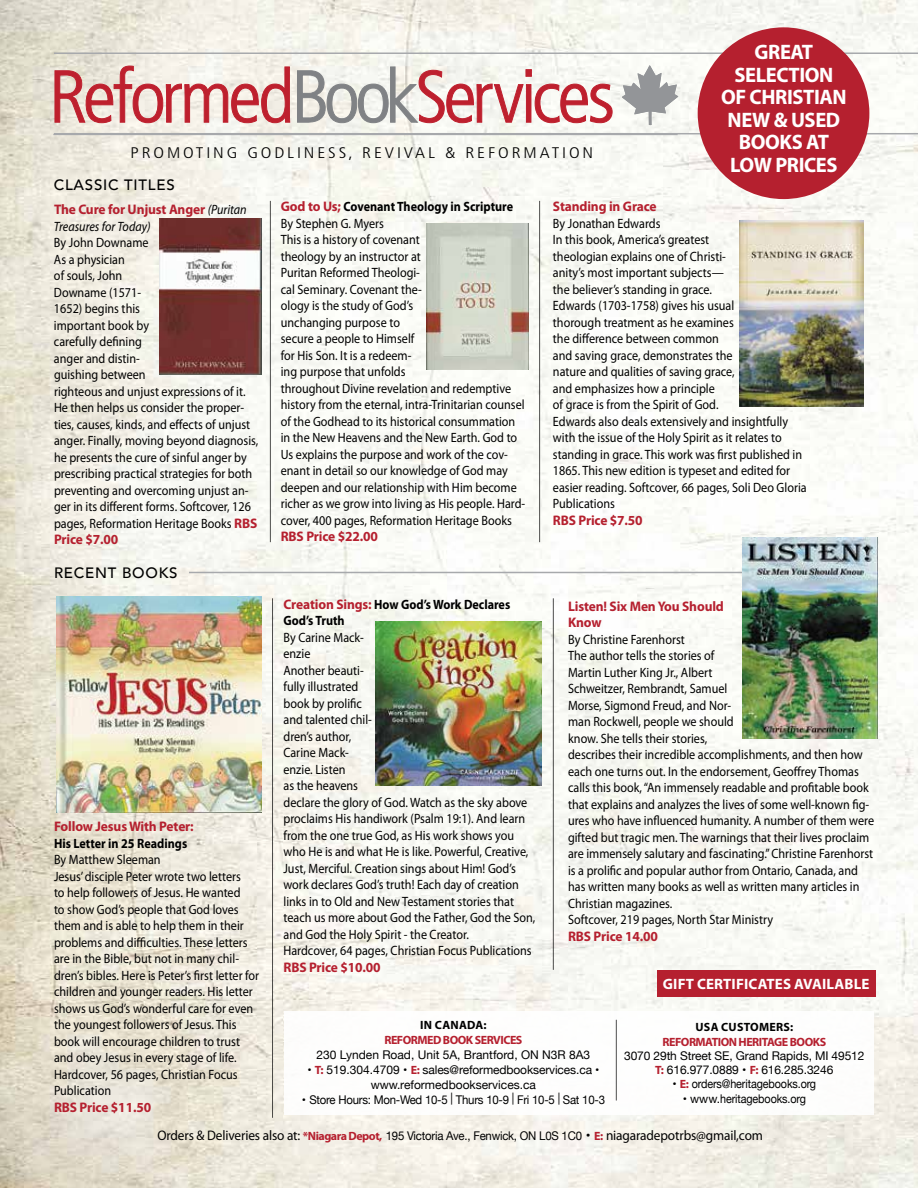
<style>
.page{position:relative;width:918px;height:1188px;background:#fff}
.page>*{position:absolute;margin:0;border:0;box-sizing:border-box;transform-origin:0 0}
.t1{font:300 condensed 73.65px "Frutiger";letter-spacing:-.04em;color:#be202e;scale:1.05 1}
.t2{font:700 21px/22.5px "Myriad Pro";letter-spacing:-.02em;color:#fff;text-align:center}
.t3{font:300 condensed 15.3px "Frutiger";letter-spacing:.16em;color:#000;scale:1.17 1}
.t4{font:700 15px "Myriad Pro";letter-spacing:.01em;color:#fff}
.t5{font:500 15px "Avenir";letter-spacing:.05em;color:#000}
.t6{font:700 13.8px/16.5px "Myriad Pro";letter-spacing:-.01em;color:#b5202f}
.t7{font:13.8px "Myriad Pro";letter-spacing:-.01em;color:#000;scale:.96 1}
.t8{font:13.5px/16.5px "Myriad Pro";color:#000;scale:.9 1}
.t9{font:700 13.5px/16.5px "Myriad Pro";color:#000;scale:.9 1}
.t10{font:italic 13.5px "Myriad Pro";color:#000;scale:.9 1}
.t11{font:12px/15px "Helvetica Neue";letter-spacing:-.01em;color:#000;text-align:center}
.t12{font:700 12px "Myriad Pro";letter-spacing:-.04em;color:#b5202f}
.t13{font:700 12px "Myriad Pro";letter-spacing:.02em;color:#000}
.s1{color:#808285}
.s2{font-weight:400;font-style:italic;font-size:13.5px;color:#000}
.s3{font-weight:700;font-size:13.8px;color:#b5202f}
.s4{font-weight:700}
.s5{font-size:13.8px;color:#b5202f}
.s6{font-family:"Myriad Pro";font-weight:700;color:#b5202f}
.s7{font-weight:700;font-size:12px;color:#b5202f}
.s8{font-family:"Helvetica Neue";font-size:12px}
.s9{font-family:"Helvetica Neue";font-size:13.5px}
</style>
<div class="page">
<img style="left:0;top:0;width:918px;height:1188px">
<div style="left:284px;top:1011px;width:590px;height:103px;background:#fff"></div>
<svg style="left:55px;top:66px;width:235px;height:57px;background:#ead4cd"></svg>
<svg style="left:297px;top:67px;width:315px;height:56px"></svg>
<hr style="left:53px;top:134px;width:625px;height:1px;background:#a7a9ac">
<svg style="left:622px;top:65px;width:56px;height:60px"></svg>
<hr style="left:54px;top:133px;width:864px;height:1px;background:#a7a9ac">
<hr style="left:189px;top:572px;width:675px;height:1px;background:#a7a9ac">
<hr style="left:54px;top:52px;width:864px;height:2px;background:#a7a9ac">
<div style="left:698px;top:27px;width:171px;height:172px;background:#b5202f;border-radius:50%"></div>
<div style="left:657px;top:970px;width:218px;height:28px;background:#b5202f"></div>
<hr style="left:270px;top:201px;width:1px;height:341px;background:#000">
<hr style="left:539px;top:201px;width:1px;height:341px;background:#000">
<hr style="left:553px;top:598px;width:1px;height:372px;background:#000">
<hr style="left:272px;top:598px;width:1px;height:520px;background:#000">
<hr style="left:616px;top:1020px;width:1px;height:81px;background:#000">
<img style="left:56px;top:596px;width:206px;height:216px">
<img style="left:376px;top:621px;width:165px;height:164px">
<img style="left:742px;top:537px;width:136px;height:201px">
<img style="left:160px;top:219px;width:102px;height:156px">
<img style="left:427px;top:223px;width:101px;height:146px">
<img style="left:740px;top:220px;width:124px;height:186px">
<h1 class="t1" style="left:49px;top:55px;width:541px">Reformed<span class="s1">Book</span>Services</h1>
<p class="t3" style="left:131px;top:145px;width:397px">PROMOTING GODLINESS, REVIVAL &amp; REFORMATION</p>
<p class="t5" style="left:54px;top:172px;width:122px">CLASSIC TITLES</p>
<h2 class="t2" style="left:721px;top:40px;width:127px">GREAT<br>SELECTION<br>OF CHRISTIAN<br>NEW &amp; USED<br>BOOKS AT<br>LOW PRICES</h2>
<p class="t6" style="left:54px;top:201px;width:194px">The Cure for Unjust Anger <span class="s2">(Puritan</span></p>
<p class="t10" style="left:54px;top:218px;width:109px">Treasures for Today)</p>
<p class="t8" style="left:54px;top:234px;width:229px">By John Downame<br>As a physician<br>of souls, John<br>Downame (1571-<br>1652) begins this<br>important book by<br>carefully defining<br>anger and distin-<br>guishing between<br>righteous and unjust expressions of it.<br>He then helps us consider the proper&shy;ties, causes, kinds, and effects of unjust anger. Finally, moving beyond diagnosis, he presents the cure of sinful anger by prescribing practical strategies for both preventing and overcoming unjust an&shy;ger in its different forms. Softcover, 126 pages, Reformation Heritage Books <span class="s3">RBS</span></p>
<p class="t6" style="left:54px;top:531px;width:66px">Price $7.00</p>
<p class="t5" style="left:54px;top:560px;width:125px">RECENT BOOKS</p>
<p class="t6" style="left:54px;top:818px;width:141px">Follow Jesus With Peter:</p>
<p class="t9" style="left:54px;top:834px;width:150px">His Letter in 25 Readings</p>
<p class="t8" style="left:54px;top:851px;width:230px">By Matthew Sleeman<br>Jesus’ disciple Peter wrote two letters<br>to help followers of Jesus. He wanted<br>to show God’s people that God loves them and is able to help them in their problems and difficulties. These letters are in the Bible, but not in many chil&shy;dren’s bibles. Here is Peter’s first letter for children and younger readers. His letter shows us God’s wonderful care for even the youngest followers of Jesus. This book will encourage children to trust and obey Jesus in every stage of life.<br>Hardcover, 56 pages, Christian Focus Publication</p>
<p class="t6" style="left:54px;top:1098px;width:99px">RBS Price $11.50</p>
<p class="t8" style="left:281px;top:198px;width:273px"><span class="s3">God to Us;</span> <span class="s4">Covenant Theology in Scripture </span>By Stephen G. Myers<br>This is a history of covenant<br>theology by an instructor at<br>Puritan Reformed Theologi-<br>cal Seminary. Covenant the-<br>ology is the study of God’s<br>unchanging purpose to<br>secure a people to Himself<br>for His Son. It is a redeem-<br>ing purpose that unfolds<br>throughout Divine revelation and redemptive history from the eternal, intra-Trinitarian counsel of the Godhead to its historical consummation in the New Heavens and the New Earth. God to Us explains the purpose and work of the cov&shy;enant in detail so our knowledge of God may deepen and our relationship with Him become richer as we grow into living as His people. Hard&shy;cover, 400 pages, Reformation Heritage Books</p>
<p class="t6" style="left:281px;top:528px;width:99px">RBS Price $22.00</p>
<p class="t6" style="left:553px;top:198px;width:105px">Standing in Grace</p>
<p class="t8" style="left:553px;top:215px;width:283px">By Jonathan Edwards<br>In this book, America’s greatest<br>theologian explains one of Christi-<br>anity’s most important subjects—<br>the believer’s standing in grace.<br>Edwards (1703-1758) gives his usual<br>thorough treatment as he examines<br>the difference between common<br>and saving grace, demonstrates the<br>nature and qualities of saving grace,<br>and emphasizes how a principle<br>of grace is from the Spirit of God.<br>Edwards also deals extensively and insightfully with the issue of the Holy Spirit as it relates to standing in grace. This work was first published in 1865. This new edition is typeset and edited for easier reading. Softcover, 66 pages, Soli Deo Gloria Publications</p>
<p class="t6" style="left:553px;top:511px;width:91px">RBS Price $7.50</p>
<p class="t9" style="left:283px;top:595px;width:254px"><span class="s5">Creation Sings:</span> How God’s Work Declares<br>God’s Truth</p>
<p class="t8" style="left:283px;top:629px;width:281px">By Carine Mack-<br>enzie<br>Another beauti-<br>fully illustrated<br>book by prolific<br>and talented chil-<br>dren’s author,<br>Carine Mack-<br>enzie. Listen<br>as the heavens<br>declare the glory of God. Watch as the sky above proclaims His handiwork (Psalm 19:1). And learn from the one true God, as His work shows you who He is and what He is like. Powerful, Creative,<br>Just, Merciful. Creation sings about Him! God’s work declares God’s truth! Each day of creation links in to Old and New Testament stories that teach us more about God the Father, God the Son, and God the Holy Spirit - the Creator.<br>Hardcover, 64 pages, Christian Focus Publications</p>
<p class="t6" style="left:284px;top:958px;width:99px">RBS Price $10.00</p>
<p class="t6" style="left:568px;top:598px;width:157px">Listen! Six Men You Should<br>Know</p>
<p class="t8" style="left:568px;top:631px;width:342px">By Christine Farenhorst<br>The author tells the stories of<br>Martin Luther King Jr., Albert<br>Schweitzer, Rembrandt, Samuel<br>Morse, Sigmond Freud, and Nor-<br>man Rockwell, people we should<br>know. She tells their stories,<br>describes their incredible accomplishments, and then how each one turns out. In the endorsement, Geoffrey Thomas calls this book, “An immensely readable and profitable book that explains and analyzes the lives of some well-known fig&shy;ures who have influenced humanity. A number of them were gifted but tragic men. The warnings that their lives proclaim are immensely salutary and fascinating.” Christine Farenhorst is a prolific and popular author from Ontario, Canada, and has written many books as well as written many articles in Christian magazines.<br>Softcover, 219 pages, North Star Ministry</p>
<p class="t6" style="left:568px;top:928px;width:91px">RBS Price 14.00</p>
<p class="t4" style="left:663px;top:974px;width:208px">GIFT CERTIFICATES AVAILABLE</p>
<p class="t13" style="left:420px;top:1017px;width:68px">IN CANADA:</p>
<p class="t12" style="left:384px;top:1032px;width:140px">REFORMED BOOK SERVICES</p>
<p class="t11" style="left:317px;top:1048px;width:275px">230 Lynden Road, Unit 5A, Brantford, ON N3R 8A3</p>
<p class="t11" style="left:307px;top:1063px;width:294px">• <span class="s6">T:</span> 519.304.4709 • <span class="s6">E:</span> sales@reformedbookservices.ca • www.reformedbookservices.ca</p>
<p class="t11" style="left:302px;top:1093px;width:305px">• Store Hours: Mon-Wed 10-5 | Thurs 10-9 | Fri 10-5 | Sat 10-3</p>
<p class="t13" style="left:696px;top:1019px;width:99px">USA CUSTOMERS:</p>
<p class="t12" style="left:662px;top:1034px;width:165px">REFORMATION HERITAGE BOOKS</p>
<p class="t11" style="left:624px;top:1049px;width:242px;line-height:14.2px">3070 29th Street SE, Grand Rapids, MI 49512<br><span class="s6">T:</span> 616.977.0889 • <span class="s6">F:</span> 616.285.3246</p>
<p class="t11" style="left:673px;top:1077px;width:145px">• <span class="s6">E:</span> orders@heritagebooks.org</p>
<p class="t11" style="left:683px;top:1091px;width:125px">• www.heritagebooks.org</p>
<p class="t7" style="left:157px;top:1127px;width:632px">Orders &amp; Deliveries also at: <span class="s7">*Niagara Depot,</span> <span class="s8">195 Victoria Ave., Fenwick, ON L0S 1C0</span> <span class="s9">•</span> <span class="s7">E:</span> niagaradepotrbs@gmail,com</p>
</div>
